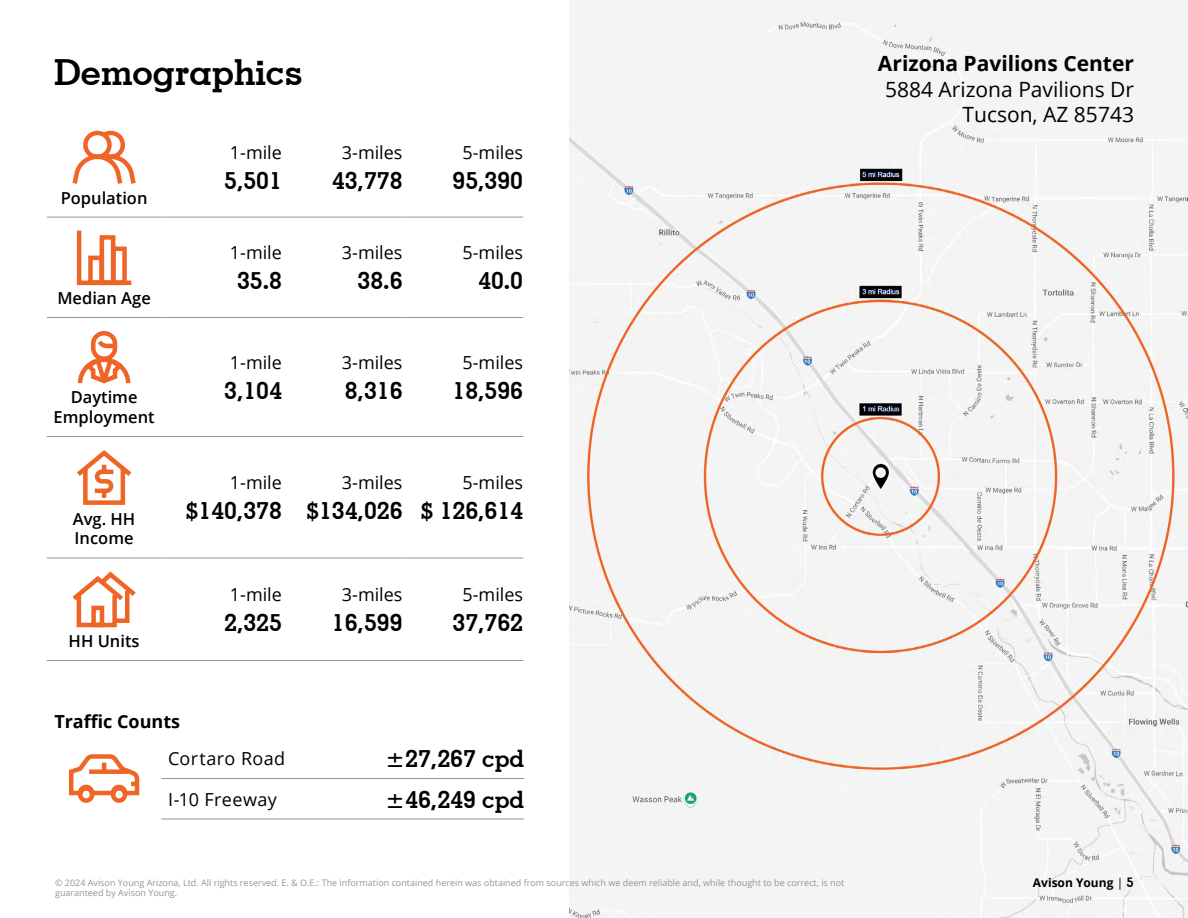
<style>
.page{position:relative;width:1188px;height:918px;background:#fff}
.page>*{position:absolute;margin:0;border:0;box-sizing:border-box;transform-origin:0 0}
.t1{font:700 36px "Geometric Slab 703 BT";color:#000}
.t2{font:700 24px "Geometric Slab 703 BT";color:#000}
.t3{font:21px/25.2px "Open Sans";color:#000;text-align:right}
.t4{font:700 21px "Open Sans";color:#000}
.t5{font:18px "Open Sans";color:#000}
.t6{font:18px "Open Sans";letter-spacing:.02em;color:#000}
.t7{font:700 18px "Open Sans";color:#000}
.t8{font:600 16.5px/19.8px "Open Sans";color:#000;text-align:center}
.t9{font:700 12px "Open Sans";color:#000}
.t10{font:9px/10.8px "Open Sans";color:#939598}
.s1{font-weight:400}
.s2{font-family:"Geometric Slab 703 BT";font-size:13.5px}
</style>
<div class="page">
<div style="left:570px;top:0;width:618px;height:918px;background:#f4f4f4"></div>
<hr style="left:47px;top:217px;width:114px;height:1px;background:#939598">
<hr style="left:161px;top:217px;width:121px;height:1px;background:#939598">
<hr style="left:282px;top:217px;width:121px;height:1px;background:#939598">
<hr style="left:403px;top:217px;width:120px;height:1px;background:#939598">
<hr style="left:47px;top:317px;width:114px;height:1px;background:#939598">
<hr style="left:161px;top:317px;width:121px;height:1px;background:#939598">
<hr style="left:282px;top:317px;width:121px;height:1px;background:#939598">
<hr style="left:403px;top:317px;width:120px;height:1px;background:#939598">
<hr style="left:47px;top:436px;width:114px;height:1px;background:#939598">
<hr style="left:161px;top:436px;width:121px;height:1px;background:#939598">
<hr style="left:282px;top:436px;width:121px;height:1px;background:#939598">
<hr style="left:403px;top:436px;width:120px;height:1px;background:#939598">
<hr style="left:47px;top:558px;width:114px;height:1px;background:#939598">
<hr style="left:161px;top:558px;width:121px;height:1px;background:#939598">
<hr style="left:282px;top:558px;width:121px;height:1px;background:#939598">
<hr style="left:403px;top:558px;width:120px;height:1px;background:#939598">
<hr style="left:47px;top:660px;width:114px;height:1px;background:#939598">
<hr style="left:161px;top:660px;width:121px;height:1px;background:#939598">
<hr style="left:282px;top:660px;width:121px;height:1px;background:#939598">
<hr style="left:403px;top:660px;width:120px;height:1px;background:#939598">
<svg style="left:72px;top:130px;width:64px;height:54px"></svg>
<svg style="left:76px;top:230px;width:56px;height:56px"></svg>
<svg style="left:77px;top:331px;width:54px;height:53px"></svg>
<svg style="left:77px;top:450px;width:55px;height:55px"></svg>
<svg style="left:72px;top:571px;width:64px;height:57px"></svg>
<hr style="left:161px;top:819px;width:191px;height:1px;background:#939598">
<hr style="left:352px;top:819px;width:172px;height:1px;background:#939598">
<svg style="left:68px;top:754px;width:456px;height:65px"></svg>
<h1 class="t1" style="left:54px;top:50px;width:251px">Demographics</h1>
<h3 class="t8" style="left:61px;top:187px;width:88px">Population</h3>
<h3 class="t8" style="left:57px;top:288px;width:95px">Median Age</h3>
<h3 class="t8" style="left:54px;top:387px;width:103px">Daytime<br>Employment</h3>
<h3 class="t8" style="left:73px;top:508px;width:64px;text-align:left">Avg. HH<br>Income</h3>
<h3 class="t8" style="left:69px;top:631px;width:72px">HH Units</h3>
<h3 class="t5" style="left:230px;top:140px;width:54px">1-mile</h3>
<h2 class="t2" style="left:224px;top:166px;width:59px">5,501</h2>
<h3 class="t5" style="left:230px;top:241px;width:54px">1-mile</h3>
<h2 class="t2" style="left:237px;top:266px;width:46px">35.8</h2>
<h3 class="t5" style="left:230px;top:350px;width:54px">1-mile</h3>
<h2 class="t2" style="left:224px;top:376px;width:59px">3,104</h2>
<h3 class="t5" style="left:342px;top:140px;width:62px">3-miles</h3>
<h2 class="t2" style="left:332px;top:166px;width:72px">43,778</h2>
<h3 class="t5" style="left:342px;top:241px;width:62px">3-miles</h3>
<h2 class="t2" style="left:358px;top:266px;width:46px">38.6</h2>
<h3 class="t5" style="left:342px;top:350px;width:62px">3-miles</h3>
<h2 class="t2" style="left:345px;top:376px;width:59px">8,316</h2>
<h3 class="t5" style="left:463px;top:140px;width:62px">5-miles</h3>
<h2 class="t2" style="left:453px;top:166px;width:72px">95,390</h2>
<h3 class="t5" style="left:463px;top:241px;width:62px">5-miles</h3>
<h2 class="t2" style="left:478px;top:266px;width:46px">40.0</h2>
<h3 class="t5" style="left:463px;top:350px;width:62px">5-miles</h3>
<h2 class="t2" style="left:453px;top:376px;width:72px">18,596</h2>
<h3 class="t5" style="left:230px;top:471px;width:54px">1-mile</h3>
<h2 class="t2" style="left:186px;top:496px;width:98px">$140,378</h2>
<h3 class="t5" style="left:230px;top:583px;width:54px">1-mile</h3>
<h2 class="t2" style="left:224px;top:608px;width:59px">2,325</h2>
<h3 class="t5" style="left:342px;top:471px;width:62px">3-miles</h3>
<h2 class="t2" style="left:306px;top:496px;width:98px">$134,026</h2>
<h3 class="t5" style="left:463px;top:471px;width:62px">5-miles</h3>
<h2 class="t2" style="left:420px;top:496px;width:104px">$ 126,614</h2>
<h3 class="t5" style="left:342px;top:583px;width:62px">3-miles</h3>
<h2 class="t2" style="left:332px;top:608px;width:72px">16,599</h2>
<h3 class="t5" style="left:463px;top:583px;width:62px">5-miles</h3>
<h2 class="t2" style="left:453px;top:608px;width:72px">37,762</h2>
<h3 class="t7" style="left:54px;top:709px;width:127px">Traffic Counts</h3>
<h3 class="t6" style="left:168px;top:746px;width:119px">Cortaro Road</h3>
<h2 class="t2" style="left:385px;top:744px;width:140px">±27,267 cpd</h2>
<h3 class="t6" style="left:168px;top:787px;width:110px">I-10 Freeway</h3>
<h2 class="t2" style="left:385px;top:785px;width:140px">±46,249 cpd</h2>
<h3 class="t4" style="left:878px;top:49px;width:257px">Arizona Pavilions Center</h3>
<h3 class="t3" style="left:885px;top:76px;width:250px">5884 Arizona Pavilions Dr<br>Tucson, AZ 85743</h3>
<p class="t10" style="left:55px;top:877px;width:791px">© 2024 Avison Young Arizona, Ltd. All rights reserved. E. &amp; O.E.: The information contained herein was obtained from sources which we deem reliable and, while thought to be correct, is not guaranteed by Avison Young.</p>
<h3 class="t9" style="left:1033px;top:874px;width:102px">Avison Young <span class="s1">|</span> <span class="s2">5</span></h3>
</div>
